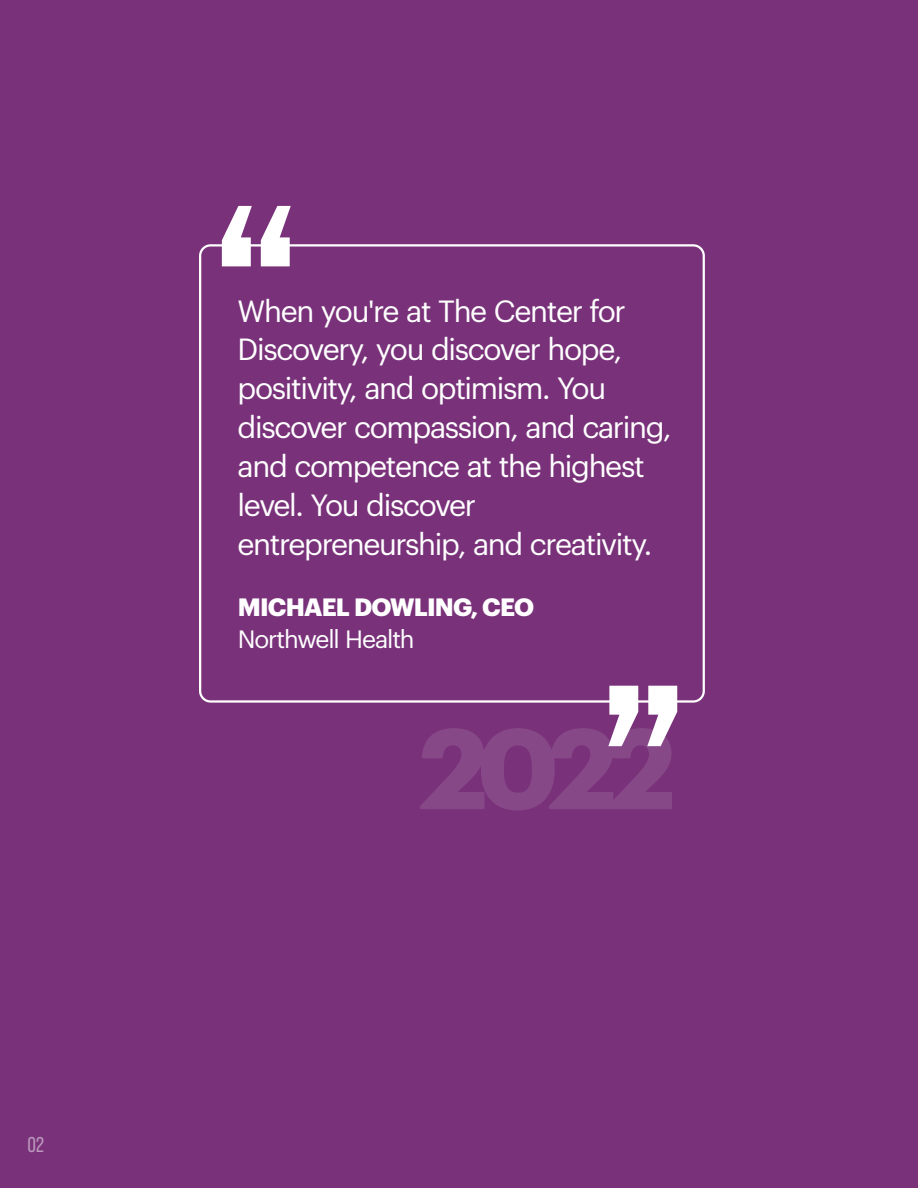
<style>
.page{position:relative;width:918px;height:1188px;background:#79327a}
.page>*{position:absolute;margin:0;border:0;box-sizing:border-box;transform-origin:0 0}
.t1{font:700 262.95px "Bebas Neue Pro";color:#fff}
.t2{font:30px/38.8px "Graphik";letter-spacing:-.045em;color:#fff}
.t3{font:700 24.6px "Graphik";letter-spacing:-.035em;color:#fff}
.t4{font:24.6px "Graphik";letter-spacing:-.045em;color:#fff}
.t5{font:21.3px "Bebas Neue Pro";color:rgb(255 255 255/.5)}
</style>
<div class="page">
<div style="left:199px;top:244px;width:506px;height:459px;border:2px solid #fff;border-radius:10px"></div>
<svg style="left:420px;top:728px;width:252px;height:83px"></svg>
<p class="t5" style="left:28px;top:1131px;width:18px">02</p>
<h1 class="t1" style="left:210px;top:127px;width:93px">“</h1>
<p class="t2" style="left:238px;top:293px;width:436px">When you're at The Center for<br>Discovery, you discover hope, positivity, and optimism. You discover compassion, and caring, and competence at the highest level. You discover entrepreneurship, and creativity.</p>
<p class="t3" style="left:238px;top:596px;width:298px">MICHAEL DOWLING, CEO</p>
<p class="t4" style="left:238px;top:628px;width:178px">Northwell Health</p>
<h1 class="t1" style="left:689px;top:825px;width:93px;rotate:-180deg">“</h1>
</div>
